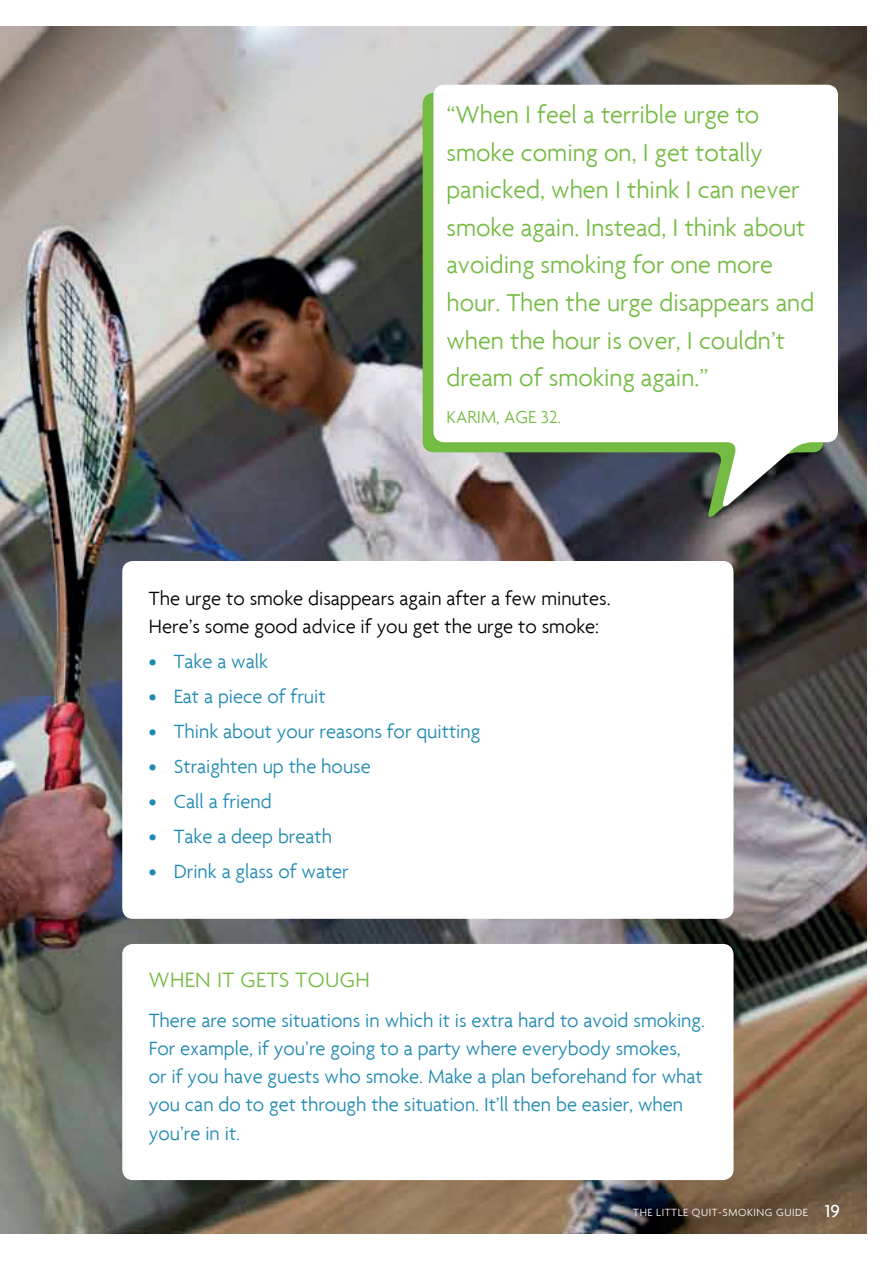
<style>
.page{position:relative;width:893px;height:1263px;background:#fff}
.page>*{position:absolute;margin:0;border:0;box-sizing:border-box;transform-origin:0 0}
.t1{font:300 26.25px/37.5px "Agenda";color:#74bb43}
.t2{font:300 22.5px "Agenda";letter-spacing:.02em;color:#74bb43}
.t3{font:300 20.7px/28.2px "Agenda";color:#1e89b2}
.t4{font:300 20.7px/28.2px "Agenda";color:#000001}
.t5{font:300 18.75px "Agenda";color:#74bb43}
.t6{font:300 11.25px "Agenda";letter-spacing:.05em;color:#fff}
.s1{font-weight:500}
.s2{font-weight:500;font-size:18.75px}
</style>
<div class="page">
<img style="left:0;top:27px;width:866px;height:1206px">
<svg style="left:423px;top:93px;width:400px;height:429px;background:#6a8454"></svg>
<svg style="left:433px;top:85px;width:405px;height:426px"></svg>
<div style="left:122px;top:561px;width:611px;height:358px;background:#fff;border-radius:11px"></div>
<div style="left:122px;top:944px;width:611px;height:236px;background:#fff;border-radius:11px"></div>
<p class="t1" style="left:446px;top:96px;width:369px">“When I feel a terrible urge to smoke coming on, I get totally panicked, when I think I can never smoke again. Instead, I think about avoiding smoking for one more hour. Then the urge disappears and when the hour is over, I couldn’t dream of smoking again.”</p>
<p class="t5" style="left:446px;top:406px;width:116px">KARIM, AGE 32.</p>
<p class="t4" style="left:149px;top:584px;width:463px">The urge to smoke disappears again after a few minutes.<br>Here’s some good advice if you get the urge to smoke:</p>
<p class="t3" style="left:149px;top:647px;width:121px"><span class="s1">•</span> Take a walk</p>
<p class="t3" style="left:149px;top:682px;width:178px"><span class="s1">•</span> Eat a piece of fruit</p>
<p class="t3" style="left:149px;top:717px;width:333px"><span class="s1">•</span> Think about your reasons for quitting</p>
<p class="t3" style="left:149px;top:752px;width:223px"><span class="s1">•</span> Straighten up the house</p>
<p class="t3" style="left:149px;top:787px;width:124px"><span class="s1">•</span> Call a friend</p>
<p class="t3" style="left:149px;top:822px;width:185px"><span class="s1">•</span> Take a deep breath</p>
<p class="t3" style="left:149px;top:857px;width:201px"><span class="s1">•</span> Drink a glass of water</p>
<p class="t2" style="left:149px;top:966px;width:223px">WHEN IT GETS TOUGH</p>
<p class="t3" style="left:149px;top:1006px;width:558px">There are some situations in which it is extra hard to avoid smoking.<br>For example, if you’re going to a party where everybody smokes,<br>or if you have guests who smoke. Make a plan beforehand for what you can do to get through the situation. It’ll then be easier, when you’re in it.</p>
<p class="t6" style="left:633px;top:1206px;width:208px">THE LITTLE QUIT-SMOKING GUIDE <span class="s2">19</span></p>
</div>
